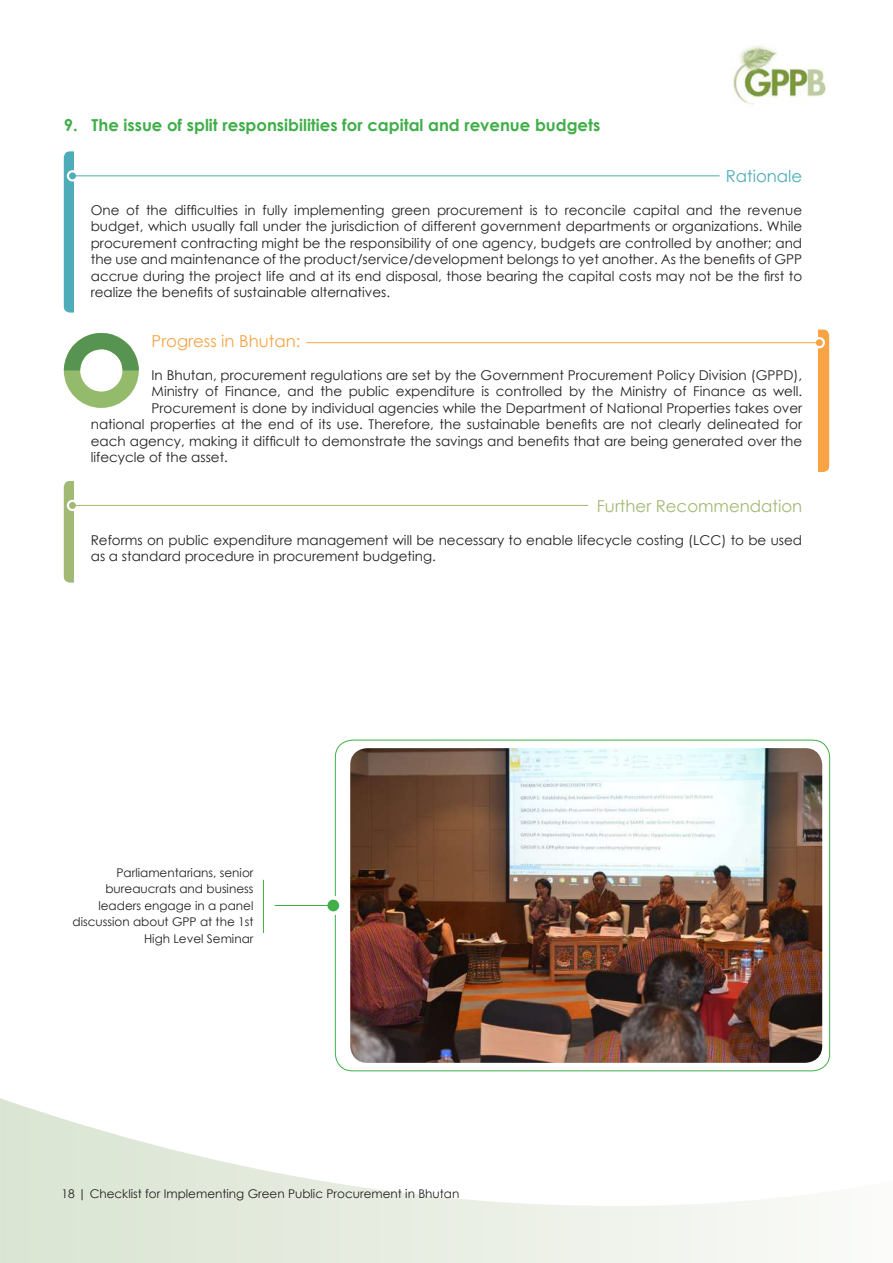
<style>
.page{position:relative;width:893px;height:1263px;background:#fff}
.page>*{position:absolute;margin:0;border:0;box-sizing:border-box;transform-origin:0 0}
.t1{font:700 16.5px "Century Gothic";color:#40ae49}
.t2{font:16.5px "Century Gothic";color:#a2b973}
.t3{font:16.5px "Century Gothic";color:#f8a444}
.t4{font:16.5px "Century Gothic";color:#4eacb8}
.t5{font:13.5px/16.5px "Century Gothic";color:#231f20;text-align:justify}
.t6{font:12px/16.5px "Century Gothic";color:#231f20;text-align:right}
</style>
<div class="page">
<svg style="left:0;top:1098px;width:793px;height:165px"></svg>
<img style="left:733px;top:46px;width:95px;height:58px">
<div style="left:793px;top:330px;width:36px;height:142px;background:#f8a444;border-radius:6px"></div>
<div style="left:624px;top:325px;width:193px;height:149px;background:#fff"></div>
<div style="left:814px;top:337px;width:11px;height:11px;border:2px solid #fff;border-radius:50%"></div>
<div style="left:816px;top:339px;width:7px;height:7px;background:#f8a444;border-radius:50%"></div>
<hr style="left:306px;top:342px;width:512px;height:1px;background:#f8a444">
<div style="left:64px;top:151px;width:36px;height:162px;background:#4eacb8;border-radius:6px"></div>
<div style="left:68px;top:171px;width:9px;height:10px;background:#8fcad2;border-radius:50%"></div>
<div style="left:67px;top:170px;width:11px;height:12px;border:2px solid #fff;border-radius:50%"></div>
<div style="left:74px;top:146px;width:194px;height:173px;background:#fff"></div>
<div style="left:69px;top:172px;width:7px;height:7px;background:#4eacb8;border-radius:50%"></div>
<hr style="left:73px;top:175px;width:647px;height:1px;background:#4eacb8">
<div style="left:64px;top:481px;width:36px;height:102px;background:#a2b973;border-radius:6px"></div>
<div style="left:67px;top:500px;width:11px;height:11px;border:2px solid #fff;border-radius:50%"></div>
<div style="left:74px;top:476px;width:194px;height:113px;background:#fff"></div>
<div style="left:69px;top:502px;width:7px;height:7px;background:#a2b973;border-radius:50%"></div>
<hr style="left:73px;top:505px;width:515px;height:1px;background:#a2b973">
<div style="left:64px;top:333px;width:75px;height:75px;border:16px solid #94bb6b;border-radius:50%"></div>
<svg style="left:64px;top:333px;width:75px;height:37px"></svg>
<img style="left:350px;top:748px;width:472px;height:315px">
<svg style="left:325px;top:897px;width:17px;height:17px"></svg>
<div style="left:324px;top:896px;width:19px;height:19px;border:3px solid #fff;border-radius:50%"></div>
<div style="left:327px;top:900px;width:12px;height:11px;background:#40ae49;border-radius:50%"></div>
<hr style="left:275px;top:905px;width:53px;height:1px;background:#40ae49">
<hr style="left:263px;top:880px;width:1px;height:53px;background:#40ae49">
<p class="t1" style="left:64px;top:113px;width:538px">9. The issue of split responsibilities for capital and revenue budgets</p>
<p class="t4" style="left:726px;top:164px;width:78px">Rationale</p>
<p class="t5" style="left:91px;top:202px;width:713px">One of the difficulties in fully implementing green procurement is to reconcile capital and the revenue budget, which usually fall under the jurisdiction of different government departments or organizations. While procurement contracting might be the responsibility of one agency, budgets are controlled by another; and the use and maintenance of the product/service/development belongs to yet another. As the benefits of GPP accrue during the project life and at its end disposal, those bearing the capital costs may not be the first to realize the benefits of sustainable alternatives.</p>
<p class="t3" style="left:152px;top:329px;width:150px">Progress in Bhutan:</p>
<p class="t5" style="left:152px;top:367px;width:652px">In Bhutan, procurement regulations are set by the Government Procurement Policy Division (GPPD),</p>
<p class="t5" style="left:152px;top:383px;width:652px">Ministry of Finance, and the public expenditure is controlled by the Ministry of Finance as well.</p>
<p class="t5" style="left:152px;top:400px;width:652px">Procurement is done by individual agencies while the Department of National Properties takes over</p>
<p class="t5" style="left:91px;top:416px;width:713px">national properties at the end of its use. Therefore, the sustainable benefits are not clearly delineated for</p>
<p class="t5" style="left:91px;top:433px;width:713px">each agency, making it difficult to demonstrate the savings and benefits that are being generated over the</p>
<p class="t5" style="left:91px;top:449px;width:139px">lifecycle of the asset.</p>
<p class="t2" style="left:597px;top:494px;width:207px">Further Recommendation</p>
<p class="t5" style="left:91px;top:532px;width:713px">Reforms on public expenditure management will be necessary to enable lifecycle costing (LCC) to be used as a standard procedure in procurement budgeting.</p>
<p class="t6" style="left:73px;top:864px;width:182px">Parliamentarians, senior bureaucrats and business leaders engage in a panel discussion about GPP at the 1st<br>High Level Seminar</p>
<p class="t6" style="left:62px;top:1185px;width:399px">18 | Checklist for Implementing Green Public Procurement in Bhutan</p>
</div>
